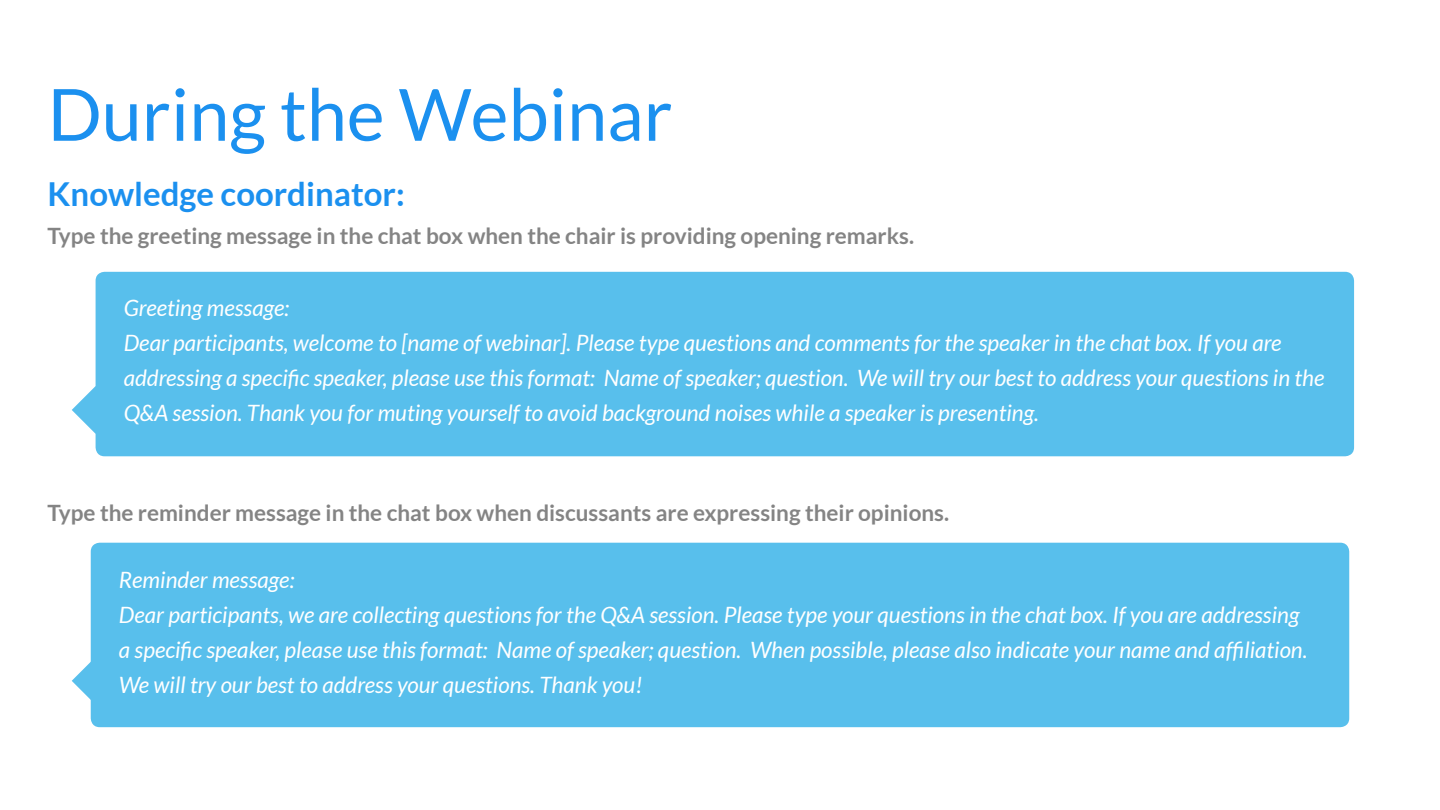
<style>
.page{position:relative;width:1440px;height:810px;background:#fff}
.page>*{position:absolute;margin:0;border:0;box-sizing:border-box;transform-origin:0 0}
.t1{font:72px "Lato";color:#1b90ef}
.t2{font:700 33px "Lato";color:#1b90ef}
.t3{font:italic 22.5px/34.8px "Lato";color:#fff}
.t4{font:700 22.5px "Lato";color:#848484}
</style>
<div class="page">
<div style="left:96px;top:272px;width:1258px;height:184px;background:#58bfec;border-radius:9px"></div>
<svg style="left:72px;top:386px;width:24px;height:48px"></svg>
<div style="left:91px;top:543px;width:1258px;height:184px;background:#58bfec;border-radius:9px"></div>
<svg style="left:72px;top:657px;width:19px;height:48px"></svg>
<h1 class="t1" style="left:48px;top:75px;width:627px">During the Webinar</h1>
<h2 class="t2" style="left:48px;top:175px;width:359px">Knowledge coordinator:</h2>
<p class="t4" style="left:48px;top:223px;width:868px">Type the greeting message in the chat box when the chair is providing opening remarks.</p>
<p class="t3" style="left:124px;top:291px;width:1202px">Greeting message:<br>Dear participants, welcome to [name of webinar]. Please type questions and comments for the speaker in the chat box. If you are addressing a specific speaker, please use this format: Name of speaker; question. We will try our best to address your questions in the Q&amp;A session. Thank you for muting yourself to avoid background noises while a speaker is presenting.</p>
<p class="t4" style="left:48px;top:500px;width:903px">Type the reminder message in the chat box when discussants are expressing their opinions.</p>
<p class="t3" style="left:119px;top:563px;width:1190px">Reminder message:<br>Dear participants, we are collecting questions for the Q&amp;A session. Please type your questions in the chat box. If you are addressing a specific speaker, please use this format: Name of speaker; question. When possible, please also indicate your name and affiliation.<br>We will try our best to address your questions. Thank you!</p>
</div>
